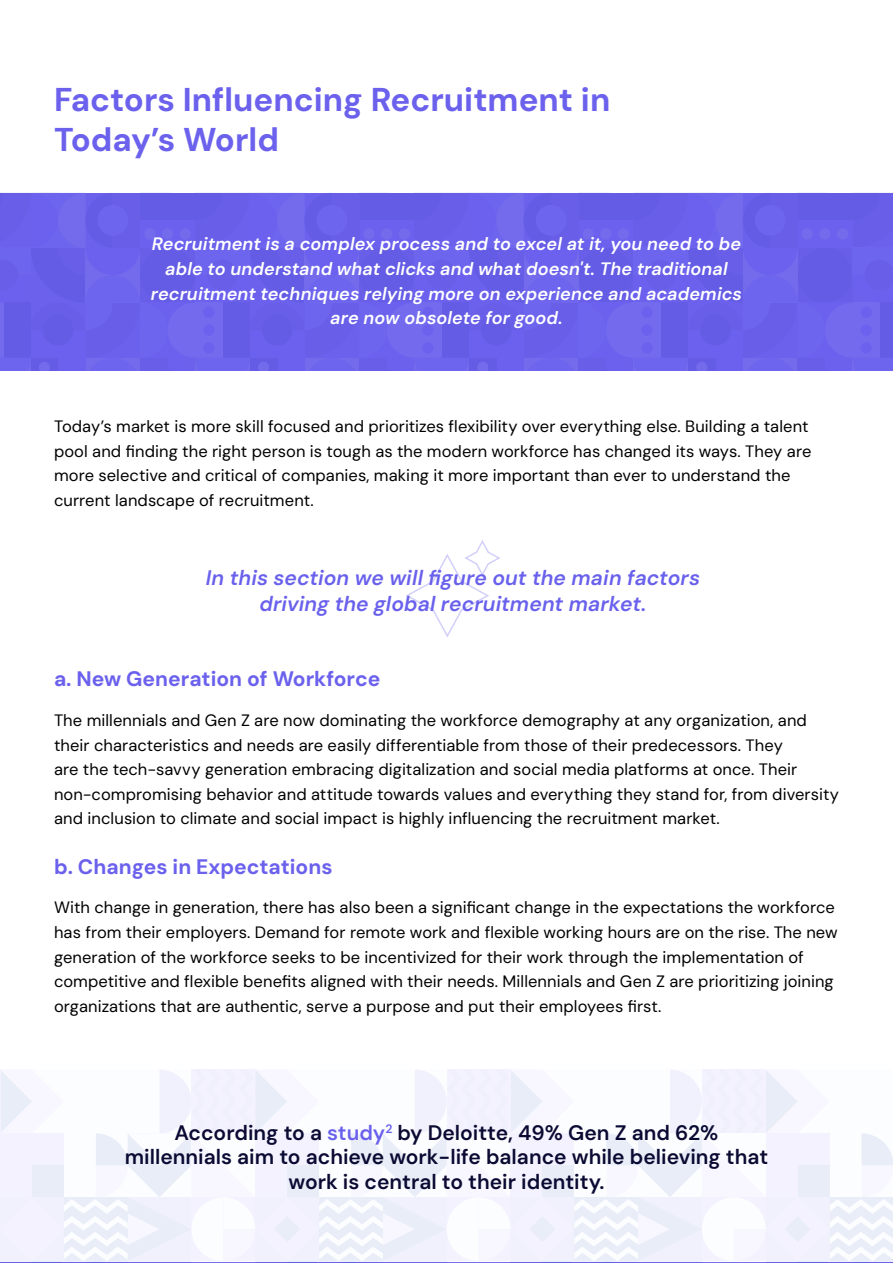
<style>
.page{position:relative;width:893px;height:1263px;background:#fff}
.page>*{position:absolute;margin:0;border:0;box-sizing:border-box;transform-origin:0 0}
.t1{font:700 33px/39.6px "DM Sans";color:#6b61ed}
.t2{font:600 21px/24.6px "DM Sans";color:#0a0a33;text-align:center}
.t3{font:italic 600 21px/25.2px "DM Sans";letter-spacing:.005em;color:#6960ec;text-align:center}
.t4{font:700 21px "DM Sans";color:#6b61ed}
.t5{font:italic 600 18px/24.6px "DM Sans";letter-spacing:.005em;color:#fff;text-align:center}
.t6{font:16.5px/24.6px "DM Sans";letter-spacing:.005em;color:#000}
.s1{color:#6960ec}
</style>
<div class="page">
<svg style="left:0;top:193px;width:893px;height:178px;background:#6a60ea"></svg>
<svg style="left:406px;top:540px;width:94px;height:97px"></svg>
<svg style="left:0;top:1069px;width:893px;height:194px"></svg>
<h1 class="t1" style="left:54px;top:80px;width:558px">Factors Influencing Recruitment in<br>Today’s World</h1>
<p class="t5" style="left:151px;top:231px;width:593px">Recruitment is a complex process and to excel at it, you need to be able to understand what clicks and what doesn't. The traditional recruitment techniques relying more on experience and academics are now obsolete for good.</p>
<p class="t6" style="left:54px;top:414px;width:759px">Today’s market is more skill focused and prioritizes flexibility over everything else. Building a talent pool and finding the right person is tough as the modern workforce has changed its ways. They are more selective and critical of companies, making it more important than ever to understand the current landscape of recruitment.</p>
<p class="t3" style="left:206px;top:565px;width:496px">In this section we will figure out the main factors driving the global recruitment market.</p>
<p class="t4" style="left:54px;top:666px;width:328px">a. New Generation of Workforce</p>
<p class="t6" style="left:54px;top:708px;width:786px">The millennials and Gen Z are now dominating the workforce demography at any organization, and their characteristics and needs are easily differentiable from those of their predecessors. They<br>are the tech-savvy generation embracing digitalization and social media platforms at once. Their non-compromising behavior and attitude towards values and everything they stand for, from diversity and inclusion to climate and social impact is highly influencing the recruitment market.</p>
<p class="t4" style="left:54px;top:853px;width:280px">b. Changes in Expectations</p>
<p class="t6" style="left:54px;top:895px;width:785px">With change in generation, there has also been a significant change in the expectations the workforce has from their employers. Demand for remote work and flexible working hours are on the rise. The new generation of the workforce seeks to be incentivized for their work through the implementation of competitive and flexible benefits aligned with their needs. Millennials and Gen Z are prioritizing joining organizations that are authentic, serve a purpose and put their employees first.</p>
<p class="t2" style="left:125px;top:1120px;width:645px">According to a <span class="s1">study</span><sup>2</sup> by Deloitte, 49% Gen Z and 62% millennials aim to achieve work-life balance while believing that work is central to their identity.</p>
</div>
